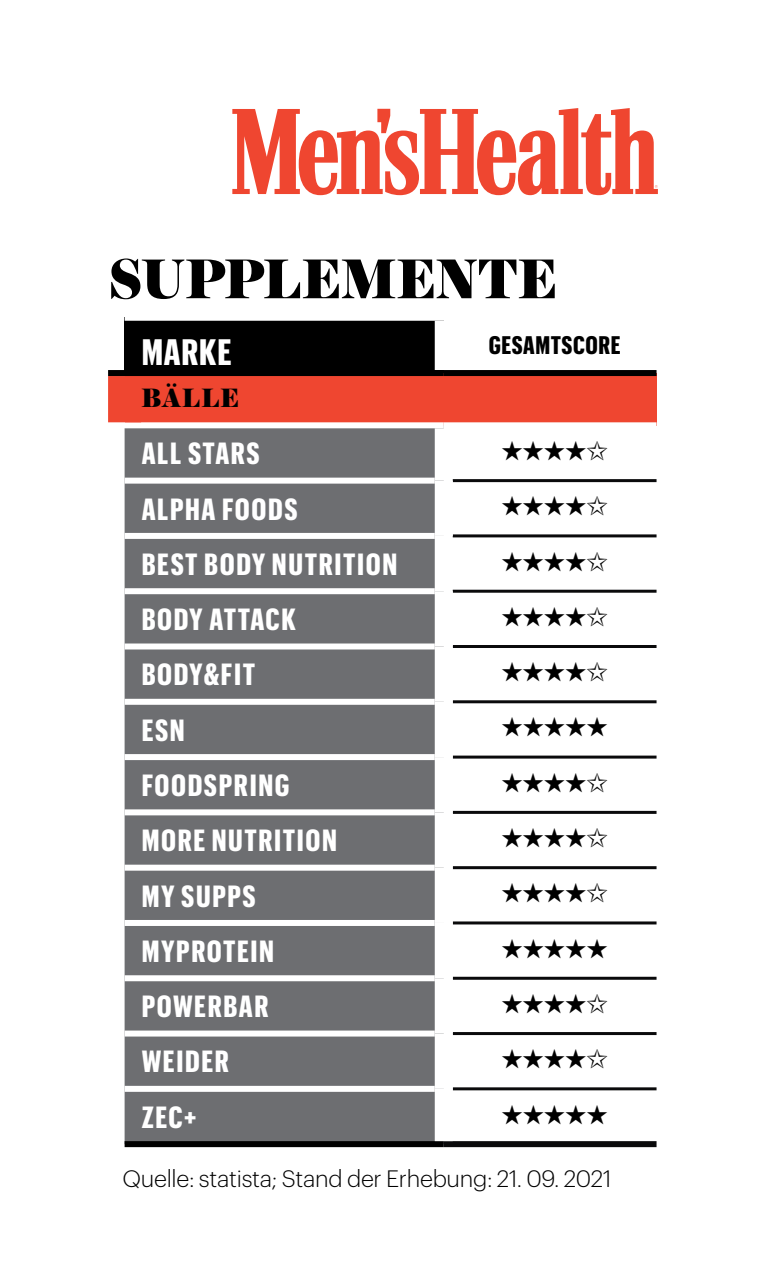
<style>
.page{position:relative;width:766px;height:1276px;background:#fff}
.page>*{position:absolute;margin:0;border:0;box-sizing:border-box;transform-origin:0 0}
.t1{font:900 57px "Harriet Display";letter-spacing:-.005em;color:#000}
.t2{font:700 36px "Graphik X Cond";letter-spacing:.025em;color:#fff}
.t3{font:700 30px "Graphik X Cond";letter-spacing:.055em;color:#fff}
.t4{font:27px "Zapf Dingbats Std";color:#000}
.t5{font:900 27px "Harriet Display";letter-spacing:.03em;color:#000}
.t6{font:700 24.9px "Graphik X Cond";letter-spacing:.025em;color:#000}
.t7{font:300 23.4px "Graphik";letter-spacing:-.01em;color:#000}
</style>
<div class="page">
<svg style="left:232px;top:108px;width:425px;height:87px"></svg>
<div style="left:124px;top:318px;width:319px;height:55px;background:#000"></div>
<div style="left:124px;top:373px;width:532px;height:52px;background:#ef4630"></div>
<div style="left:124px;top:428px;width:310px;height:713px;background:#6d6e71"></div>
<div style="left:108px;top:422px;width:335px;height:6px;background:#fff"></div>
<div style="left:124px;top:588px;width:310px;height:6px;background:#fff"></div>
<div style="left:124px;top:643px;width:310px;height:6px;background:#fff"></div>
<div style="left:124px;top:699px;width:310px;height:6px;background:#fff"></div>
<div style="left:124px;top:754px;width:310px;height:6px;background:#fff"></div>
<div style="left:124px;top:809px;width:310px;height:6px;background:#fff"></div>
<div style="left:124px;top:864px;width:310px;height:6px;background:#fff"></div>
<div style="left:124px;top:920px;width:310px;height:6px;background:#fff"></div>
<div style="left:124px;top:1030px;width:310px;height:6px;background:#fff"></div>
<div style="left:124px;top:315px;width:328px;height:6px;background:#fff"></div>
<div style="left:434px;top:321px;width:18px;height:49px;background:#fff"></div>
<hr style="left:452px;top:1087px;width:204px;height:3px;background:#0a0a0b">
<div style="left:124px;top:1086px;width:310px;height:6px;background:#fff"></div>
<div style="left:124px;top:1141px;width:319px;height:6px;background:#000"></div>
<div style="left:443px;top:1141px;width:213px;height:6px;background:#0a0a0b"></div>
<div style="left:108px;top:376px;width:33px;height:46px;background:#ef4630"></div>
<div style="left:124px;top:533px;width:310px;height:6px;background:#fff"></div>
<hr style="left:452px;top:534px;width:204px;height:3px;background:#0a0a0b">
<div style="left:443px;top:422px;width:213px;height:6px;background:#fff"></div>
<hr style="left:452px;top:479px;width:204px;height:3px;background:#0a0a0b">
<hr style="left:452px;top:590px;width:204px;height:3px;background:#0a0a0b">
<hr style="left:452px;top:645px;width:204px;height:3px;background:#0a0a0b">
<hr style="left:452px;top:700px;width:204px;height:3px;background:#0a0a0b">
<hr style="left:452px;top:755px;width:204px;height:3px;background:#0a0a0b">
<hr style="left:452px;top:811px;width:204px;height:3px;background:#0a0a0b">
<hr style="left:452px;top:866px;width:204px;height:3px;background:#0a0a0b">
<hr style="left:452px;top:921px;width:204px;height:3px;background:#0a0a0b">
<hr style="left:452px;top:976px;width:204px;height:3px;background:#0a0a0b">
<hr style="left:452px;top:1032px;width:204px;height:3px;background:#0a0a0b">
<div style="left:108px;top:370px;width:335px;height:6px;background:#000"></div>
<div style="left:443px;top:370px;width:213px;height:6px;background:#000"></div>
<div style="left:124px;top:477px;width:310px;height:6px;background:#fff"></div>
<div style="left:124px;top:975px;width:310px;height:6px;background:#fff"></div>
<h1 class="t1" style="left:108px;top:238px;width:450px">SUPPLEMENTE</h1>
<p class="t2" style="left:142px;top:326px;width:91px">MARKE</p>
<p class="t6" style="left:488px;top:327px;width:133px">GESAMTSCORE</p>
<p class="t5" style="left:142px;top:379px;width:99px">BÄLLE</p>
<p class="t3" style="left:142px;top:432px;width:119px">ALL STARS</p>
<p class="t4" style="left:501px;top:438px;width:109px">★★★★✩</p>
<p class="t3" style="left:142px;top:487px;width:157px">ALPHA FOODS</p>
<p class="t4" style="left:501px;top:493px;width:109px">★★★★✩</p>
<p class="t3" style="left:142px;top:543px;width:257px">BEST BODY NUTRITION</p>
<p class="t4" style="left:501px;top:548px;width:109px">★★★★✩</p>
<p class="t3" style="left:142px;top:598px;width:156px">BODY ATTACK</p>
<p class="t4" style="left:501px;top:604px;width:109px">★★★★✩</p>
<p class="t3" style="left:142px;top:653px;width:115px">BODY&amp;FIT</p>
<p class="t4" style="left:501px;top:659px;width:109px">★★★★✩</p>
<p class="t3" style="left:142px;top:708px;width:45px">ESN</p>
<p class="t4" style="left:501px;top:714px;width:109px">★★★★★</p>
<p class="t3" style="left:142px;top:764px;width:149px">FOODSPRING</p>
<p class="t4" style="left:501px;top:769px;width:109px">★★★★✩</p>
<p class="t3" style="left:142px;top:819px;width:197px">MORE NUTRITION</p>
<p class="t4" style="left:501px;top:825px;width:109px">★★★★✩</p>
<p class="t3" style="left:142px;top:874px;width:116px">MY SUPPS</p>
<p class="t4" style="left:501px;top:880px;width:109px">★★★★✩</p>
<p class="t3" style="left:142px;top:929px;width:134px">MYPROTEIN</p>
<p class="t4" style="left:501px;top:935px;width:109px">★★★★★</p>
<p class="t3" style="left:142px;top:985px;width:128px">POWERBAR</p>
<p class="t4" style="left:501px;top:990px;width:109px">★★★★✩</p>
<p class="t3" style="left:142px;top:1040px;width:89px">WEIDER</p>
<p class="t4" style="left:501px;top:1046px;width:109px">★★★★✩</p>
<p class="t3" style="left:142px;top:1095px;width:56px">ZEC+</p>
<p class="t4" style="left:501px;top:1101px;width:109px">★★★★★</p>
<p class="t7" style="left:122px;top:1161px;width:490px">Quelle: statista; Stand der Erhebung: 21. 09. 2021</p>
</div>
